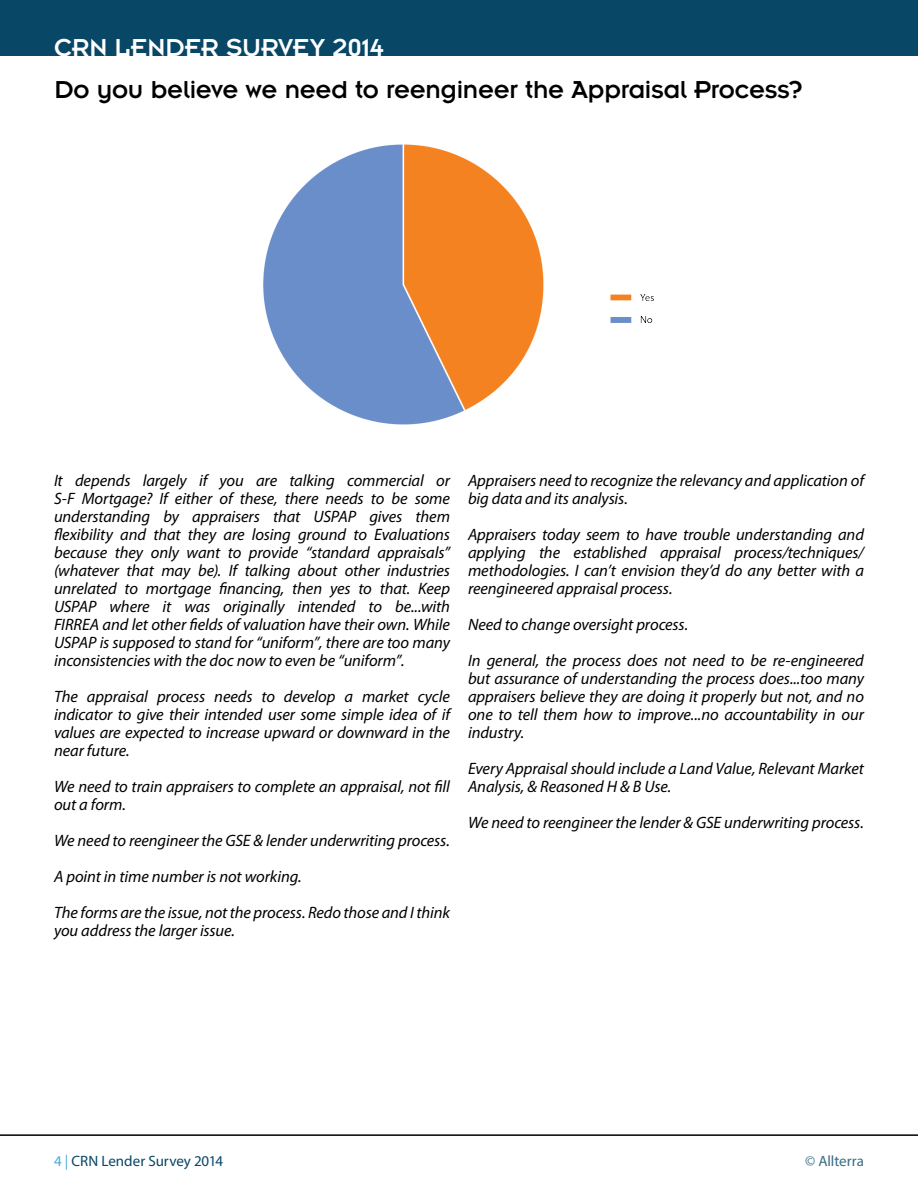
<style>
.page{position:relative;width:918px;height:1188px;background:#fff}
.page>*{position:absolute;margin:0;border:0;box-sizing:border-box;transform-origin:0 0}
.t1{font:27px "Insignia LT Std";letter-spacing:-.01em;color:#000}
.t2{font:27px "Insignia LT Std";color:#fff}
.t3{font:italic 16.5px/18px "Myriad Pro";letter-spacing:-.005em;color:#000}
.t4{font:15px "Myriad Pro";letter-spacing:-.005em;color:#084766}
.t5{font:15px "Myriad Pro";color:#396c85}
.s1{color:#45add6}
</style>
<div class="page">
<div style="left:0;top:0;width:918px;height:55px;background:#084766"></div>
<hr style="left:0;top:1134px;width:918px;height:2px;background:#000">
<img style="left:263px;top:144px;width:391px;height:281px">
<h1 class="t2" style="left:54px;top:34px;width:331px">CRN LENDER SURVEY 2014</h1>
<h1 class="t1" style="left:54px;top:76px;width:751px">Do you believe we need to reengineer the Appraisal Process?</h1>
<p class="t3" style="left:54px;top:472px;width:398px;text-align:justify">It depends largely if you are talking commercial or S-F Mortgage? If either of these, there needs to be some understanding by appraisers that USPAP gives them flexibility and that they are losing ground to Evaluations because they only want to provide “standard appraisals” (whatever that may be). If talking about other industries unrelated to mortgage financing, then yes to that. Keep USPAP where it was originally intended to be...with FIRREA and let other fields of valuation have their own. While USPAP is supposed to stand for “uniform”, there are too many inconsistencies with the doc now to even be “uniform”.</p>
<p class="t3" style="left:54px;top:688px;width:398px;text-align:justify">The appraisal process needs to develop a market cycle indicator to give their intended user some simple idea of if values are expected to increase upward or downward in the near future.</p>
<p class="t3" style="left:54px;top:778px;width:398px">We need to train appraisers to complete an appraisal, not fill out a form.</p>
<p class="t3" style="left:54px;top:823px;width:397px;line-height:36px">We need to reengineer the GSE &amp; lender underwriting process.<br>A point in time number is not working.<br>The forms are the issue, not the process. Redo those and I think</p>
<p class="t3" style="left:54px;top:922px;width:182px">you address the larger issue.</p>
<p class="t3" style="left:468px;top:472px;width:398px">Appraisers need to recognize the relevancy and application of big data and its analysis.</p>
<p class="t3" style="left:468px;top:526px;width:398px;text-align:justify">Appraisers today seem to have trouble understanding and applying the established appraisal process/techniques/ methodologies. I can’t envision they’d do any better with a reengineered appraisal process.</p>
<p class="t3" style="left:468px;top:607px;width:397px;line-height:36px">Need to change oversight process.<br>In general, the process does not need to be re-engineered</p>
<p class="t3" style="left:468px;top:670px;width:398px;text-align:justify">but assurance of understanding the process does...too many appraisers believe they are doing it properly but not, and no one to tell them how to improve...no accountability in our industry.</p>
<p class="t3" style="left:468px;top:760px;width:398px">Every Appraisal should include a Land Value, Relevant Market<br>Analysis, &amp; Reasoned H &amp; B Use.</p>
<p class="t3" style="left:468px;top:814px;width:397px">We need to reengineer the lender &amp; GSE underwriting process.</p>
<p class="t4" style="left:54px;top:1151px;width:171px"><span class="s1">4 |</span> CRN Lender Survey 2014</p>
<p class="t5" style="left:805px;top:1151px;width:60px">© Allterra</p>
</div>
